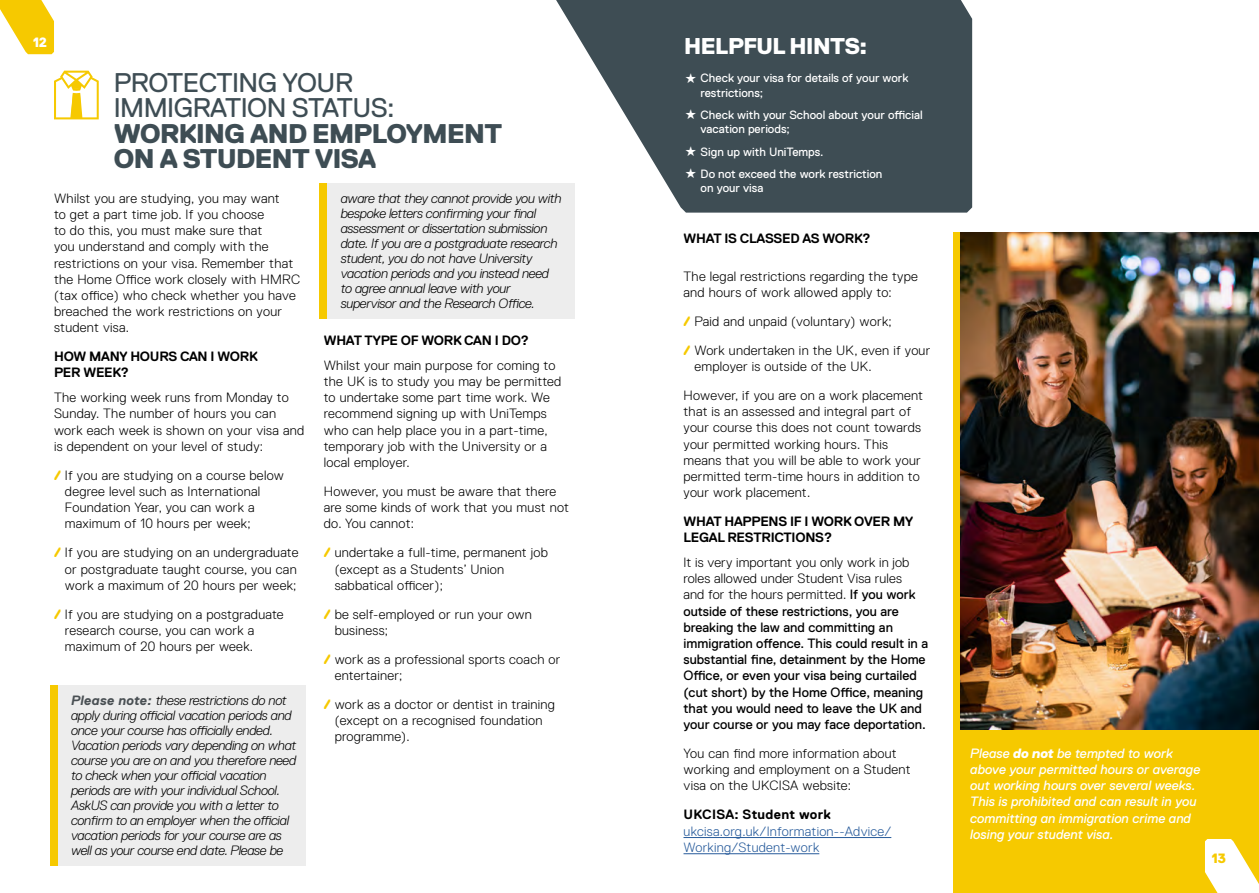
<style>
.page{position:relative;width:1259px;height:893px;background:#fff}
.page>*{position:absolute;margin:0;border:0;box-sizing:border-box;transform-origin:0 0}
.t1{font:800 27px/25.5px "Replica Pro";letter-spacing:-.02em;color:#3e4d54}
.t2{font:800 22.8px "Replica Pro";letter-spacing:-.02em;color:#fff}
.t3{font:300 13.5px/16.2px "Replica Pro";letter-spacing:.02em;color:#000}
.t4{font:italic 300 13.5px/15px "Replica Pro";letter-spacing:-.02em;color:#000}
.t5{font:13.5px/16.2px "Replica Pro";color:#000}
.t6{font:italic 13.5px/16.2px "Replica Pro";color:#fff}
.t7{font:700 13.5px/16.2px "Replica Pro";letter-spacing:-.02em;color:#000}
.t8{font:300 13.5px/16.2px "Replica Pro";letter-spacing:.02em;color:#275b9b}
.t9{font:800 13.5px "Replica Pro";color:#fff}
.t10{font:800 13.5px "Replica Pro";color:#f6c900}
.t11{font:12px/14.4px "Replica Pro";color:#fff}
.s1{font-weight:400}
.s2{font-weight:800;color:#f6c900}
.s3{font-weight:700;color:#4a5054}
.s4{font-weight:300}
.s5{font-weight:700;color:#000}
.s6{font-weight:800}
</style>
<div class="page">
<div style="left:323px;top:183px;width:252px;height:135px;background:#ededed"></div>
<div style="left:319px;top:183px;width:8px;height:135px;background:#f6c900"></div>
<div style="left:54px;top:685px;width:252px;height:181px;background:#ededed"></div>
<div style="left:50px;top:685px;width:8px;height:181px;background:#f6c900"></div>
<svg style="left:54px;top:71px;width:45px;height:48px"></svg>
<svg style="left:556px;top:0;width:416px;height:213px;fill:#3e4d54"></svg>
<img style="left:960px;top:233px;width:299px;height:497px">
<div style="left:953px;top:233px;width:7px;height:510px;background:#f6c900"></div>
<svg style="left:0;top:0;width:54px;height:54px"></svg>
<hr style="left:683px;top:837px;width:208px;height:1px;background:#275b9b">
<hr style="left:683px;top:853px;width:136px;height:1px;background:#275b9b">
<div style="left:953px;top:730px;width:306px;height:163px;background:#f6c900"></div>
<svg style="left:1205px;top:839px;width:54px;height:54px"></svg>
<svg style="left:685px;top:73px;width:11px;height:10px"></svg>
<svg style="left:685px;top:109px;width:11px;height:10px"></svg>
<svg style="left:685px;top:146px;width:11px;height:10px"></svg>
<svg style="left:685px;top:168px;width:11px;height:10px"></svg>
<p class="t9" style="left:33px;top:35px;width:15px">12</p>
<p class="t1" style="left:114px;top:70px;width:390px"><span class="s1">PROTECTING YOUR<br>IMMIGRATION STATUS:<br></span>WORKING AND EMPLOYMENT<br>ON A STUDENT VISA</p>
<p class="t3" style="left:54px;top:190px;width:247px">Whilst you are studying, you may want<br>to get a part time job. If you choose<br>to do this, you must make sure that<br>you understand and comply with the restrictions on your visa. Remember that the Home Office work closely with HMRC (tax office) who check whether you have breached the work restrictions on your student visa.</p>
<p class="t7" style="left:54px;top:349px;width:205px">HOW MANY HOURS CAN I WORK<br>PER WEEK?</p>
<p class="t3" style="left:54px;top:389px;width:252px">The working week runs from Monday to Sunday. The number of hours you can work each week is shown on your visa and is dependent on your level of study:</p>
<p class="t3" style="left:65px;top:467px;width:220px;text-indent:-11px"><span class="s2">/</span> If you are studying on a course below degree level such as International<br>Foundation Year, you can work a maximum of 10 hours per week;</p>
<p class="t3" style="left:65px;top:545px;width:235px;text-indent:-11px"><span class="s2">/</span> If you are studying on an undergraduate or postgraduate taught course, you can work a maximum of 20 hours per week;</p>
<p class="t3" style="left:65px;top:606px;width:220px;text-indent:-11px"><span class="s2">/</span> If you are studying on a postgraduate research course, you can work a maximum of 20 hours per week.</p>
<p class="t4" style="left:71px;top:693px;width:227px"><span class="s3">Please note:</span> these restrictions do not apply during official vacation periods and once your course has officially ended.<br>Vacation periods vary depending on what course you are on and you therefore need to check when your official vacation periods are with your individual School.<br>AskUS can provide you with a letter to confirm to an employer when the official vacation periods for your course are as well as your course end date. Please be</p>
<p class="t4" style="left:341px;top:191px;width:222px">aware that they cannot provide you with bespoke letters confirming your final assessment or dissertation submission date. If you are a postgraduate research student, you do not have University vacation periods and you instead need to agree annual leave with your supervisor and the Research Office.</p>
<p class="t7" style="left:324px;top:332px;width:207px">WHAT TYPE OF WORK CAN I DO?</p>
<p class="t3" style="left:324px;top:357px;width:239px">Whilst your main purpose for coming to the UK is to study you may be permitted to undertake some part time work. We recommend signing up with UniTemps who can help place you in a part-time, temporary job with the University or a local employer.</p>
<p class="t3" style="left:324px;top:483px;width:247px">However, you must be aware that there are some kinds of work that you must not do. You cannot:</p>
<p class="t3" style="left:335px;top:545px;width:215px;text-indent:-11px"><span class="s2">/</span> undertake a full-time, permanent job (except as a Students’ Union sabbatical officer);</p>
<p class="t3" style="left:335px;top:606px;width:199px;text-indent:-11px"><span class="s2">/</span> be self-employed or run your own business;</p>
<p class="t3" style="left:335px;top:651px;width:227px;text-indent:-11px"><span class="s2">/</span> work as a professional sports coach or entertainer;</p>
<p class="t3" style="left:335px;top:696px;width:222px;text-indent:-11px"><span class="s2">/</span> work as a doctor or dentist in training (except on a recognised foundation programme).</p>
<p class="t2" style="left:684px;top:34px;width:184px">HELPFUL HINTS:</p>
<p class="t11" style="left:700px;top:71px;width:209px">Check your visa for details of your work restrictions;</p>
<p class="t11" style="left:700px;top:108px;width:223px">Check with your School about your official vacation periods;</p>
<p class="t11" style="left:700px;top:144px;width:124px">Sign up with UniTemps.</p>
<p class="t11" style="left:700px;top:166px;width:183px">Do not exceed the work restriction on your visa</p>
<p class="t7" style="left:683px;top:230px;width:189px">WHAT IS CLASSED AS WORK?</p>
<p class="t3" style="left:683px;top:268px;width:236px">The legal restrictions regarding the type and hours of work allowed apply to:</p>
<p class="t3" style="left:683px;top:313px;width:210px"><span class="s2">/</span> Paid and unpaid (voluntary) work;</p>
<p class="t3" style="left:694px;top:342px;width:237px;text-indent:-11px"><span class="s2">/</span> Work undertaken in the UK, even if your employer is outside of the UK.</p>
<p class="t3" style="left:683px;top:387px;width:241px">However, if you are on a work placement that is an assessed and integral part of your course this does not count towards your permitted working hours. This means that you will be able to work your permitted term-time hours in addition to your work placement.</p>
<p class="t7" style="left:683px;top:513px;width:231px">WHAT HAPPENS IF I WORK OVER MY<br>LEGAL RESTRICTIONS?</p>
<p class="t5" style="left:683px;top:554px;width:246px"><span class="s4">It is very important you only work in job roles allowed under Student Visa rules<br>and for the hours permitted.</span> If you work outside of these restrictions, you are breaking the law and committing an immigration offence. This could result in a substantial fine, detainment by the Home Office, or even your visa being curtailed (cut short) by the Home Office, meaning that you would need to leave the UK and your course or you may face deportation.</p>
<p class="t3" style="left:683px;top:745px;width:228px">You can find more information about working and employment on a Student visa on the UKCISA website:</p>
<p class="t8" style="left:683px;top:807px;width:209px"><span class="s5">UKCISA: Student work </span>ukcisa.org.uk/Information--Advice/<br>Working/Student-work</p>
<p class="t6" style="left:970px;top:745px;width:232px">Please <span class="s6">do not</span> be tempted to work above your permitted hours or average out working hours over several weeks.<br>This is prohibited and can result in you committing an immigration crime and losing your student visa.</p>
<p class="t10" style="left:1211px;top:851px;width:16px">13</p>
</div>
